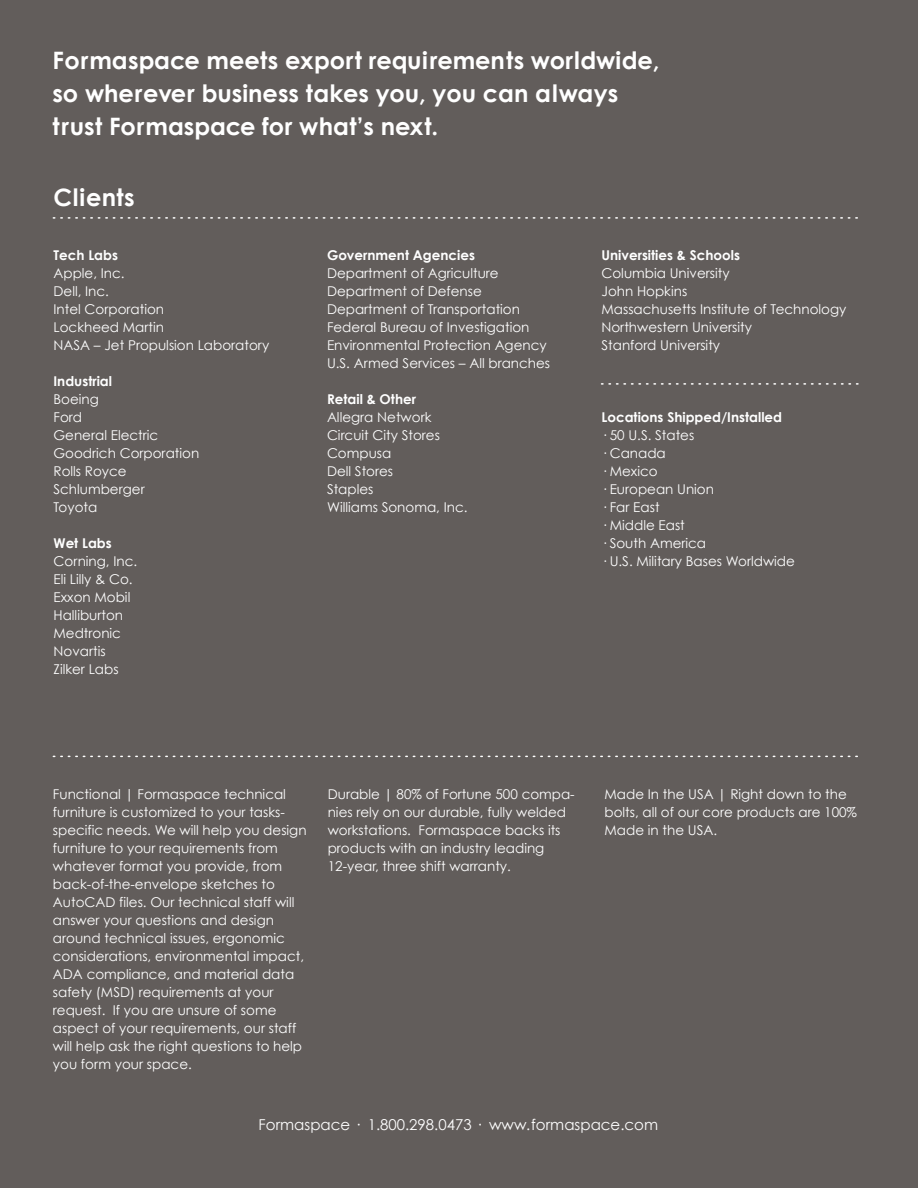
<style>
.page{position:relative;width:918px;height:1188px;background:#625d5b}
.page>*{position:absolute;margin:0;border:0;box-sizing:border-box;transform-origin:0 0}
.t1{font:700 24px/33px "Century Gothic";color:#fff}
.t2{font:700 24px "Century Gothic";letter-spacing:.02em;color:#fff}
.t3{font:15px "Century Gothic";color:#fff}
.t4{font:13.5px/18px "Century Gothic";color:#fff}
.t5{font:700 13.5px "Century Gothic";color:#fff}
</style>
<div class="page">
<svg style="left:53px;top:756px;width:805px;height:1px"></svg>
<svg style="left:53px;top:217px;width:805px;height:2px"></svg>
<svg style="left:602px;top:383px;width:257px;height:2px"></svg>
<h1 class="t1" style="left:52px;top:44px;width:609px">Formaspace meets export requirements worldwide, so wherever business takes you, you can always trust Formaspace for what’s next.</h1>
<h1 class="t2" style="left:54px;top:182px;width:83px">Clients</h1>
<p class="t5" style="left:54px;top:246px;width:66px">Tech Labs</p>
<p class="t4" style="left:54px;top:264px;width:217px">Apple, Inc.<br>Dell, Inc.<br>Intel Corporation<br>Lockheed Martin<br>NASA – Jet Propulsion Laboratory</p>
<p class="t5" style="left:54px;top:372px;width:60px">Industrial</p>
<p class="t4" style="left:54px;top:390px;width:147px">Boeing<br>Ford<br>General Electric<br>Goodrich Corporation<br>Rolls Royce<br>Schlumberger<br>Toyota</p>
<p class="t5" style="left:54px;top:534px;width:60px">Wet Labs</p>
<p class="t4" style="left:54px;top:552px;width:85px">Corning, Inc.<br>Eli Lilly &amp; Co.<br>Exxon Mobil<br>Halliburton<br>Medtronic<br>Novartis<br>Zilker Labs</p>
<p class="t5" style="left:327px;top:246px;width:149px">Government Agencies</p>
<p class="t4" style="left:327px;top:264px;width:225px">Department of Agriculture<br>Department of Defense<br>Department of Transportation<br>Federal Bureau of Investigation<br>Environmental Protection Agency<br>U.S. Armed Services – All branches</p>
<p class="t5" style="left:327px;top:390px;width:91px">Retail &amp; Other</p>
<p class="t4" style="left:327px;top:408px;width:142px">Allegra Network<br>Circuit City Stores<br>Compusa<br>Dell Stores<br>Staples<br>Williams Sonoma, Inc.</p>
<p class="t5" style="left:602px;top:246px;width:140px">Universities &amp; Schools</p>
<p class="t4" style="left:602px;top:264px;width:246px">Columbia University<br>John Hopkins<br>Massachusetts Institute of Technology<br>Northwestern University<br>Stanford University</p>
<p class="t5" style="left:602px;top:408px;width:182px">Locations Shipped/Installed</p>
<p class="t4" style="left:602px;top:426px;width:195px">· 50 U.S. States<br>· Canada<br>· Mexico<br>· European Union<br>· Far East<br>· Middle East<br>· South America<br>· U.S. Military Bases Worldwide</p>
<p class="t4" style="left:53px;top:785px;width:255px">Functional | Formaspace technical furniture is customized to your tasks&shy;specific needs. We will help you design furniture to your requirements from whatever format you provide, from back-of-the-envelope sketches to AutoCAD files. Our technical staff will answer your questions and design around technical issues, ergonomic considerations, environmental impact, ADA compliance, and material data safety (MSD) requirements at your request. If you are unsure of some aspect of your requirements, our staff will help ask the right questions to help you form your space.</p>
<p class="t4" style="left:328px;top:785px;width:249px">Durable | 80% of Fortune 500 compa&shy;nies rely on our durable, fully welded workstations. Formaspace backs its products with an industry leading 12-year, three shift warranty.</p>
<p class="t4" style="left:604px;top:785px;width:254px">Made In the USA | Right down to the bolts, all of our core products are 100%<br>Made in the USA.</p>
<p class="t3" style="left:259px;top:1116px;width:401px">Formaspace · 1.800.298.0473 · www.formaspace.com</p>
</div>
